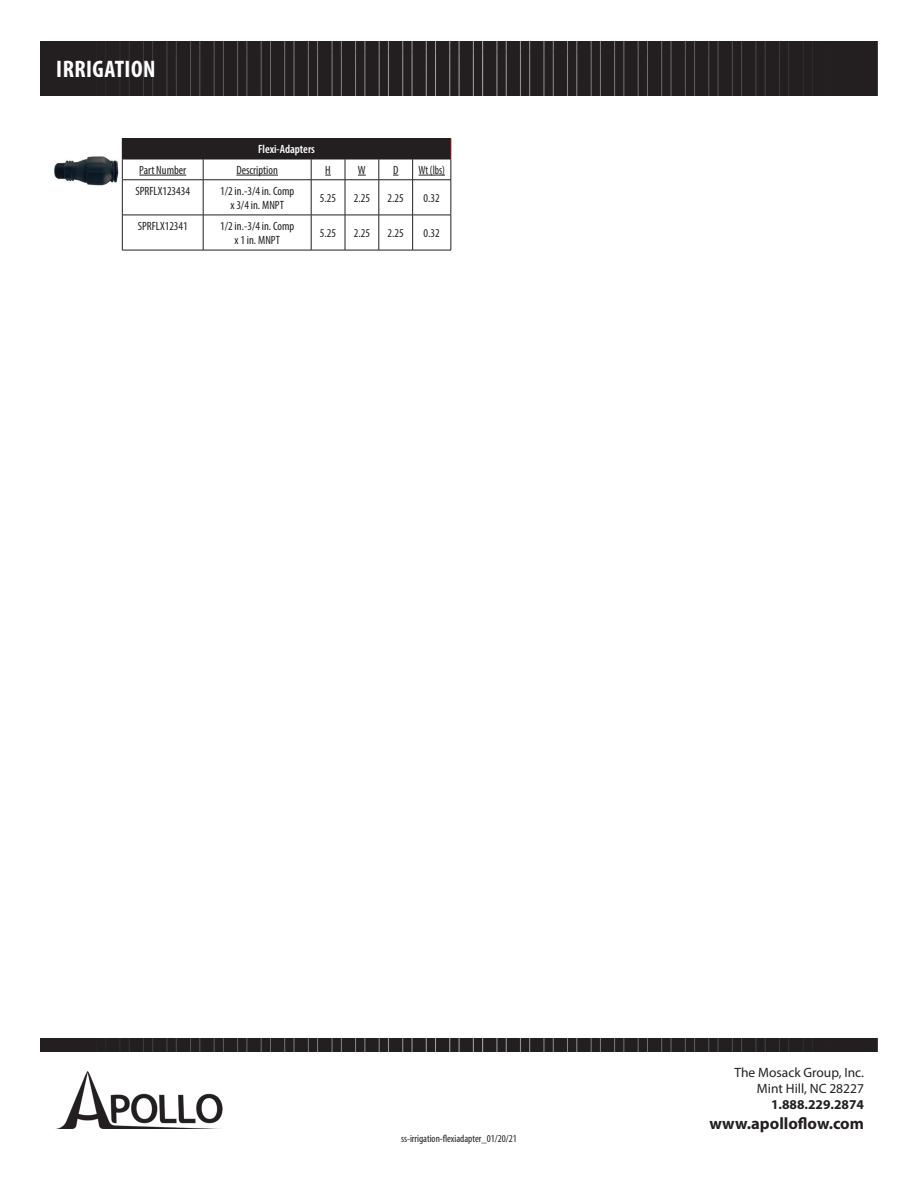
<style>
.page{position:relative;width:918px;height:1188px;background:#fff}
.page>*{position:absolute;margin:0;border:0;box-sizing:border-box;transform-origin:0 0}
.t1{font:700 condensed 24px "Myriad Pro";letter-spacing:.02em;color:#fff}
.t2{font:700 16.5px "Myriad Pro";color:#231f20}
.t3{font:13.5px/16.2px "Myriad Pro";color:#231f20;text-align:right}
.t4{font:700 13.5px "Myriad Pro";color:#231f20}
.t5{font:condensed 12px/14.4px "Myriad Pro";color:#231f20;text-align:center}
.t6{font:600 condensed 12px "Myriad Pro";color:#fff}
.t7{font:condensed 12px "Myriad Pro";color:#231f20;scale:.9 1}
.t8{font:condensed 10.5px "Myriad Pro";color:#231f20}
</style>
<div class="page">
<img style="left:40px;top:42px;width:837px;height:54px">
<img style="left:40px;top:1038px;width:837px;height:14px">
<div style="left:122px;top:138px;width:329px;height:21px;background:#231f20"></div>
<hr style="left:122px;top:159px;width:81px;height:1px;background:#231f20">
<svg style="left:122px;top:159px;width:1px;height:21px"></svg>
<hr style="left:203px;top:159px;width:108px;height:1px;background:#231f20">
<svg style="left:203px;top:159px;width:1px;height:21px"></svg>
<hr style="left:311px;top:159px;width:34px;height:1px;background:#231f20">
<svg style="left:311px;top:159px;width:1px;height:21px"></svg>
<hr style="left:345px;top:159px;width:34px;height:1px;background:#231f20">
<svg style="left:345px;top:159px;width:1px;height:21px"></svg>
<hr style="left:379px;top:159px;width:34px;height:1px;background:#231f20">
<svg style="left:379px;top:159px;width:1px;height:21px"></svg>
<hr style="left:413px;top:159px;width:38px;height:1px;background:#231f20">
<svg style="left:412px;top:159px;width:1px;height:21px"></svg>
<hr style="left:122px;top:180px;width:81px;height:1px;background:#231f20">
<hr style="left:122px;top:180px;width:1px;height:35px;background:#231f20">
<hr style="left:203px;top:180px;width:108px;height:1px;background:#231f20">
<hr style="left:203px;top:180px;width:1px;height:35px;background:#231f20">
<hr style="left:311px;top:180px;width:34px;height:1px;background:#231f20">
<hr style="left:311px;top:180px;width:1px;height:35px;background:#231f20">
<hr style="left:345px;top:180px;width:34px;height:1px;background:#231f20">
<hr style="left:345px;top:180px;width:1px;height:35px;background:#231f20">
<hr style="left:379px;top:180px;width:34px;height:1px;background:#231f20">
<hr style="left:379px;top:180px;width:1px;height:35px;background:#231f20">
<hr style="left:413px;top:180px;width:38px;height:1px;background:#231f20">
<hr style="left:412px;top:180px;width:1px;height:35px;background:#231f20">
<hr style="left:451px;top:180px;width:1px;height:35px;background:#231f20">
<hr style="left:122px;top:215px;width:81px;height:1px;background:#231f20">
<hr style="left:122px;top:215px;width:1px;height:35px;background:#231f20">
<hr style="left:203px;top:215px;width:108px;height:1px;background:#231f20">
<hr style="left:203px;top:215px;width:1px;height:35px;background:#231f20">
<hr style="left:311px;top:215px;width:34px;height:1px;background:#231f20">
<hr style="left:311px;top:215px;width:1px;height:35px;background:#231f20">
<hr style="left:345px;top:215px;width:34px;height:1px;background:#231f20">
<hr style="left:345px;top:215px;width:1px;height:35px;background:#231f20">
<hr style="left:379px;top:215px;width:34px;height:1px;background:#231f20">
<hr style="left:379px;top:215px;width:1px;height:35px;background:#231f20">
<hr style="left:413px;top:215px;width:38px;height:1px;background:#231f20">
<hr style="left:412px;top:215px;width:1px;height:35px;background:#231f20">
<hr style="left:451px;top:215px;width:1px;height:35px;background:#231f20">
<hr style="left:122px;top:250px;width:81px;height:1px;background:#231f20">
<hr style="left:203px;top:250px;width:108px;height:1px;background:#231f20">
<hr style="left:311px;top:250px;width:34px;height:1px;background:#231f20">
<hr style="left:345px;top:250px;width:34px;height:1px;background:#231f20">
<hr style="left:379px;top:250px;width:34px;height:1px;background:#231f20">
<hr style="left:413px;top:250px;width:38px;height:1px;background:#231f20">
<hr style="left:139px;top:175px;width:47px;height:1px;background:#231f20">
<hr style="left:236px;top:175px;width:42px;height:1px;background:#231f20">
<svg style="left:419px;top:138px;width:33px;height:42px"></svg>
<img style="left:54px;top:156px;width:65px;height:30px">
<img style="left:55px;top:1072px;width:167px;height:57px">
<h1 class="t1" style="left:56px;top:54px;width:101px">IRRIGATION</h1>
<p class="t6" style="left:258px;top:142px;width:58px">Flexi-Adapters</p>
<p class="t5" style="left:139px;top:163px;width:48px">Part Number</p>
<p class="t5" style="left:236px;top:163px;width:43px">Description</p>
<p class="t5" style="left:325px;top:163px;width:7px">H</p>
<p class="t5" style="left:358px;top:163px;width:9px">W</p>
<p class="t5" style="left:393px;top:163px;width:7px">D</p>
<p class="t7" style="left:419px;top:163px;width:31px">Wt (lbs)</p>
<p class="t5" style="left:135px;top:183px;width:56px">SPRFLX123434</p>
<p class="t5" style="left:220px;top:183px;width:76px">1/2 in.-3/4 in. Comp x 3/4 in. MNPT</p>
<p class="t5" style="left:320px;top:191px;width:18px">5.25</p>
<p class="t5" style="left:354px;top:191px;width:18px">2.25</p>
<p class="t5" style="left:388px;top:191px;width:18px">2.25</p>
<p class="t5" style="left:424px;top:191px;width:18px">0.32</p>
<p class="t5" style="left:138px;top:218px;width:52px">SPRFLX12341</p>
<p class="t5" style="left:220px;top:218px;width:76px">1/2 in.-3/4 in. Comp x 1 in. MNPT</p>
<p class="t5" style="left:320px;top:226px;width:18px">5.25</p>
<p class="t5" style="left:354px;top:226px;width:18px">2.25</p>
<p class="t5" style="left:388px;top:226px;width:18px">2.25</p>
<p class="t5" style="left:424px;top:226px;width:18px">0.32</p>
<p class="t8" style="left:401px;top:1132px;width:117px">ss-irrigation-flexiadapter_01/20/21</p>
<p class="t3" style="left:734px;top:1064px;width:131px">The Mosack Group, Inc.<br>Mint Hill, NC 28227</p>
<p class="t4" style="left:771px;top:1096px;width:94px">1.888.229.2874</p>
<h2 class="t2" style="left:709px;top:1113px;width:156px">www.apolloflow.com</h2>
</div>
